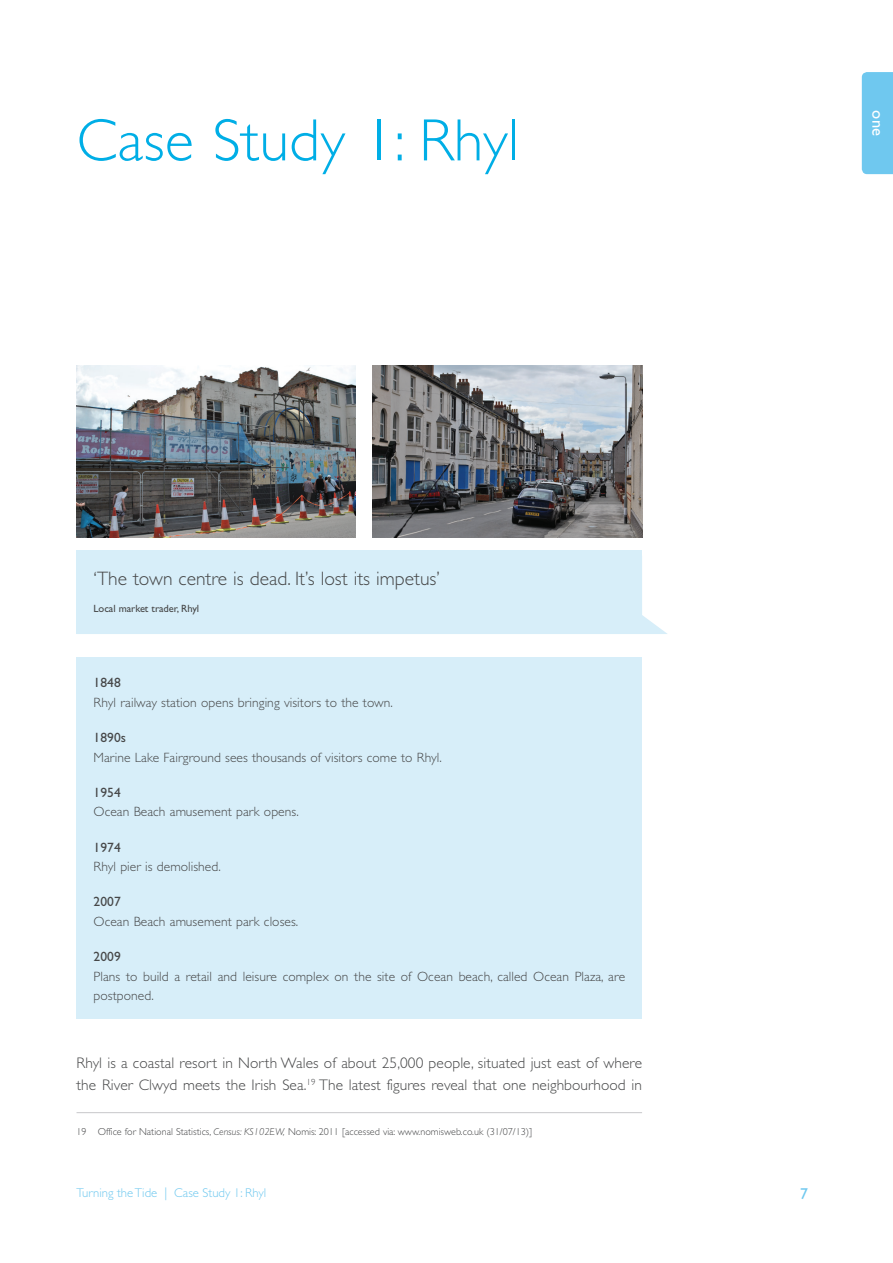
<style>
.page{position:relative;width:893px;height:1263px;background:#fff}
.page>*{position:absolute;margin:0;border:0;box-sizing:border-box;transform-origin:0 0}
.Chapter_Header{font:300 60px "Gill Sans Std";letter-spacing:.005em;color:#00aee6}
.polling_text{font:300 19.5px "Gill Sans Std";color:#464748}
.t1{font:16.5px "Gill Sans Std";color:#fff}
.t2{font:15.75px "Gill Sans Std";color:#6fc8ef}
.body{font:300 15.3px/22px "Gill Sans Std";letter-spacing:.005em;color:#464748}
.Case_box{font:300 13.5px/19.5px "Gill Sans Std";letter-spacing:.005em;color:#464748}
.Case_box_subhead{font:13.5px "Gill Sans Std";letter-spacing:.005em;color:#464748}
.t3{font:300 12.75px "Gill Sans Std";color:#6fc8ef}
.Quote_reference{font:10.5px "Gill Sans Std";letter-spacing:-.005em;color:#464748}
.Footnote{font:300 10.2px "Gill Sans Std";color:#464748}
.s1{font-style:italic}
</style>
<div class="page">
<div style="left:862px;top:72px;width:31px;height:102px;background:#6fc8ef"></div>
<hr style="left:77px;top:1112px;width:565px;height:1px;background:#c7c8ca">
<svg style="left:642px;top:615px;width:25px;height:19px"></svg>
<div style="left:77px;top:550px;width:565px;height:84px;background:#d7eef9"></div>
<img style="left:77px;top:366px;width:278px;height:172px">
<img style="left:372px;top:366px;width:270px;height:172px">
<div style="left:77px;top:657px;width:565px;height:361px;background:#d7eef9"></div>
<p class="Chapter_Header" style="left:77px;top:107px;width:444px">Case Study 1: Rhyl</p>
<p class="t1" style="left:887px;top:110px;width:27px;rotate:90deg">one</p>
<p class="polling_text" style="left:94px;top:567px;width:348px">‘The town centre is dead. It’s lost its impetus’</p>
<p class="Quote_reference" style="left:94px;top:602px;width:107px">Local market trader, Rhyl</p>
<p class="Case_box_subhead" style="left:94px;top:675px;width:29px">1848</p>
<p class="Case_box" style="left:94px;top:693px;width:301px">Rhyl railway station opens bringing visitors to the town.</p>
<p class="Case_box_subhead" style="left:94px;top:730px;width:34px">1890s</p>
<p class="Case_box" style="left:94px;top:748px;width:350px">Marine Lake Fairground sees thousands of visitors come to Rhyl.</p>
<p class="Case_box_subhead" style="left:94px;top:785px;width:29px">1954</p>
<p class="Case_box" style="left:94px;top:802px;width:207px">Ocean Beach amusement park opens.</p>
<p class="Case_box_subhead" style="left:94px;top:839px;width:29px">1974</p>
<p class="Case_box" style="left:94px;top:857px;width:129px">Rhyl pier is demolished.</p>
<p class="Case_box_subhead" style="left:94px;top:894px;width:29px">2007</p>
<p class="Case_box" style="left:94px;top:912px;width:206px">Ocean Beach amusement park closes.</p>
<p class="Case_box_subhead" style="left:94px;top:949px;width:29px">2009</p>
<p class="Case_box" style="left:94px;top:966px;width:533px">Plans to build a retail and leisure complex on the site of Ocean beach, called Ocean Plaza, are postponed.</p>
<p class="body" style="left:77px;top:1052px;width:567px">Rhyl is a coastal resort in North Wales of about 25,000 people, situated just east of where the River Clwyd meets the Irish Sea.<sup>19</sup> The latest figures reveal that one neighbourhood in</p>
<p class="Footnote" style="left:77px;top:1126px;width:457px">19 Office for National Statistics, <span class="s1">Census: KS102EW,</span> Nomis: 2011 [accessed via: www.nomisweb.co.uk (31/07/13)]</p>
<p class="t3" style="left:77px;top:1186px;width:191px">Turning the Tide | Case Study 1: Rhyl</p>
<p class="t2" style="left:800px;top:1185px;width:9px">7</p>
</div>
